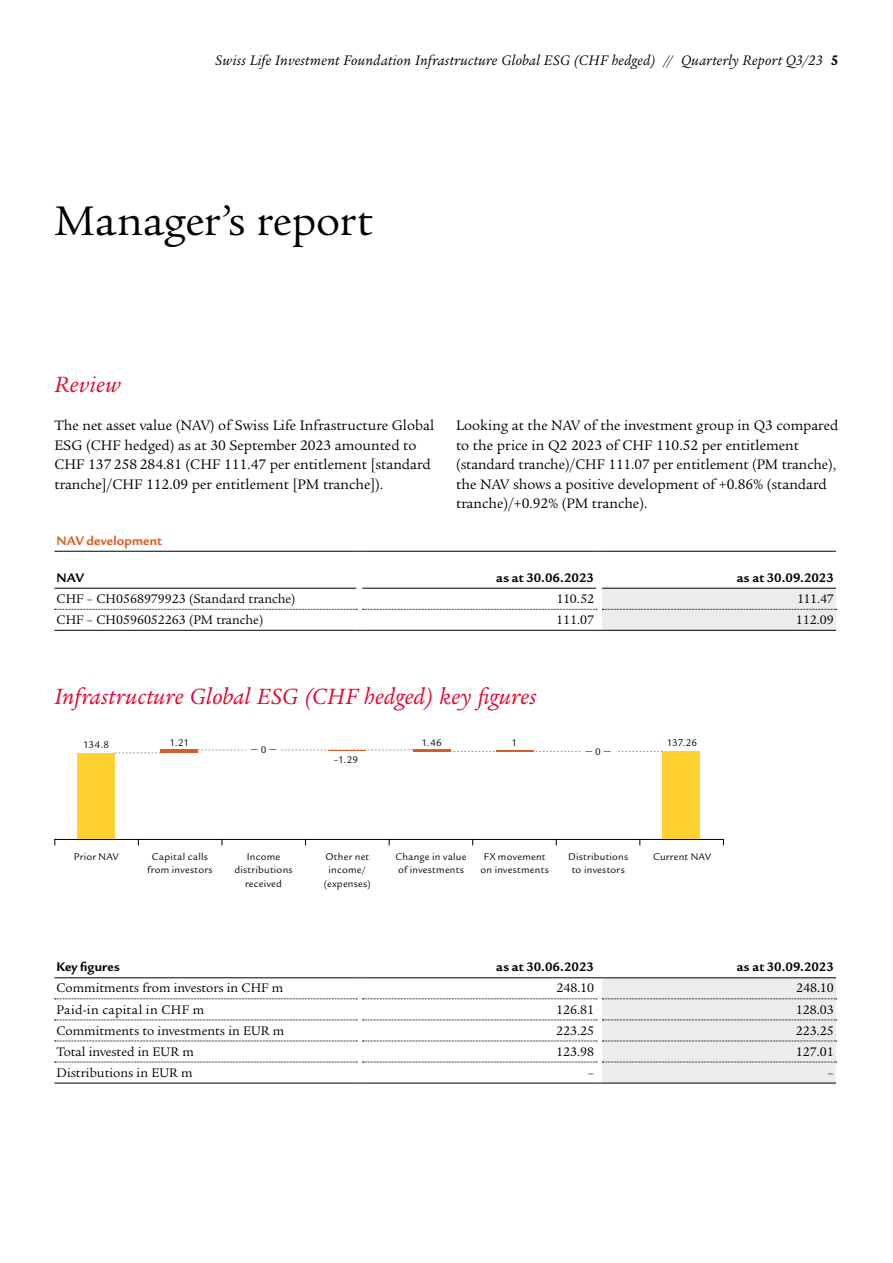
<style>
.page{position:relative;width:893px;height:1263px;background:#fff}
.page>*{position:absolute;margin:0;border:0;box-sizing:border-box;transform-origin:0 0}
.t1{font:45px "Legacy Serif ITC Pro";letter-spacing:-.01em;color:#000}
.t2{font:italic 24px "Legacy Serif ITC Pro";letter-spacing:.01em;color:#e4002b}
.Book_10_13pt_K{font:15px/19.5px "Legacy Serif ITC Pro";color:#000}
.t3{font:italic 15px "Legacy Serif ITC Pro";letter-spacing:.02em;color:#000}
.TabText_9_12{font:13.5px "Legacy Serif ITC Pro";color:#000}
.TabTitel_9_12_Kopf_Schwarz{font:700 13.5px "Legacy Sans ITC Pro";letter-spacing:.005em;color:#000}
.TabText_9_12-2{font:13.5px "Legacy Serif ITC Pro";letter-spacing:.035em;color:#000}
.TabTitel_9_12_Farbe{font:700 13.5px "Legacy Sans ITC Pro";letter-spacing:.015em;color:#da5b23}
.TabText_-_Zahlen{font:13.5px "Legacy Serif ITC Pro";letter-spacing:-.03em;color:#000}
.TabTitel_9_12{font:10.5px/13.5px "Legacy Sans ITC Pro";letter-spacing:.025em;color:#000;text-align:center}
.s1{font-weight:700;font-style:normal}
</style>
<div class="page">
<hr style="left:54px;top:977px;width:302px;height:1px;background:#000">
<hr style="left:54px;top:1082px;width:302px;height:1px;background:#000">
<svg style="left:55px;top:977px;width:782px;height:106px"></svg>
<hr style="left:54px;top:551px;width:302px;height:1px;background:#000">
<hr style="left:54px;top:630px;width:302px;height:1px;background:#000">
<svg style="left:55px;top:588px;width:782px;height:43px"></svg>
<hr style="left:362px;top:588px;width:234px;height:1px;background:#000">
<hr style="left:602px;top:588px;width:234px;height:1px;background:#000">
<hr style="left:54px;top:588px;width:302px;height:1px;background:#000">
<hr style="left:362px;top:551px;width:234px;height:1px;background:#000">
<hr style="left:602px;top:551px;width:234px;height:1px;background:#000">
<hr style="left:54px;top:839px;width:670px;height:1px;background:#000">
<div style="left:77px;top:753px;width:38px;height:86px;background:#ffd130"></div>
<div style="left:663px;top:751px;width:37px;height:88px;background:#ffd130"></div>
<svg style="left:198px;top:750px;width:215px;height:1px"></svg>
<svg style="left:115px;top:753px;width:46px;height:1px"></svg>
<div style="left:247px;top:746px;width:34px;height:8px;background:#fff"></div>
<hr style="left:328px;top:750px;width:38px;height:1px;background:#da5b23">
<hr style="left:413px;top:749px;width:37px;height:3px;background:#da5b23">
<hr style="left:161px;top:749px;width:37px;height:4px;background:#da5b23">
<svg style="left:450px;top:751px;width:213px;height:1px"></svg>
<div style="left:581px;top:747px;width:34px;height:8px;background:#fff"></div>
<hr style="left:496px;top:750px;width:37px;height:2px;background:#da5b23">
<p class="t3" style="left:215px;top:51px;width:625px">Swiss Life Investment Foundation Infrastructure Global ESG (CHF hedged) // Quarterly Report Q3/23 <span class="s1">5</span></p>
<p class="t1" style="left:54px;top:194px;width:320px">Manager’s report</p>
<h2 class="t2" style="left:54px;top:369px;width:68px">Review</h2>
<p class="Book_10_13pt_K" style="left:54px;top:416px;width:381px">The net asset value (NAV) of Swiss Life Infrastructure Global ESG (CHF hedged) as at 30 September 2023 amounted to CHF 137 258 284.81 (CHF 111.47 per entitlement [standard tranche]/CHF 112.09 per entitlement [PM tranche]).</p>
<p class="Book_10_13pt_K" style="left:456px;top:416px;width:384px">Looking at the NAV of the investment group in Q3 compared to the price in Q2 2023 of CHF 110.52 per entitlement (standard tranche)/CHF 111.07 per entitlement (PM tranche), the NAV shows a positive development of +0.86% (standard tranche)/+0.92% (PM tranche).</p>
<p class="TabTitel_9_12_Farbe" style="left:57px;top:533px;width:107px">NAV development</p>
<p class="TabTitel_9_12_Kopf_Schwarz" style="left:57px;top:570px;width:29px">NAV</p>
<p class="TabTitel_9_12_Kopf_Schwarz" style="left:496px;top:570px;width:99px">as at 30.06.2023</p>
<p class="TabTitel_9_12_Kopf_Schwarz" style="left:737px;top:570px;width:99px">as at 30.09.2023</p>
<p class="TabText_9_12" style="left:57px;top:590px;width:240px">CHF – CH0568979923 (Standard tranche)</p>
<p class="TabText_-_Zahlen" style="left:557px;top:590px;width:39px">110.52</p>
<p class="TabText_-_Zahlen" style="left:797px;top:590px;width:38px">111.47</p>
<p class="TabText_9_12" style="left:57px;top:611px;width:208px">CHF – CH0596052263 (PM tranche)</p>
<p class="TabText_9_12" style="left:556px;top:611px;width:39px">111.07</p>
<p class="TabText_9_12" style="left:796px;top:611px;width:39px">112.09</p>
<h2 class="t2" style="left:54px;top:681px;width:484px">Infrastructure Global ESG (CHF hedged) key figures</h2>
<p class="TabTitel_9_12" style="left:170px;top:736px;width:21px">1.21</p>
<p class="TabTitel_9_12" style="left:83px;top:738px;width:27px">134.8</p>
<p class="TabTitel_9_12" style="left:422px;top:736px;width:22px">1.46</p>
<p class="TabTitel_9_12" style="left:511px;top:736px;width:7px">1</p>
<p class="TabTitel_9_12" style="left:667px;top:736px;width:31px">137.26</p>
<p class="TabTitel_9_12" style="left:251px;top:743px;width:28px">— 0 —</p>
<p class="TabTitel_9_12" style="left:585px;top:745px;width:28px">— 0 —</p>
<p class="TabTitel_9_12" style="left:334px;top:753px;width:26px">–1.29</p>
<p class="TabTitel_9_12" style="left:74px;top:850px;width:46px">Prior NAV</p>
<p class="TabTitel_9_12" style="left:395px;top:850px;width:73px;text-align:left">Change in value of investments</p>
<p class="TabTitel_9_12" style="left:147px;top:850px;width:67px">Capital calls from investors</p>
<p class="TabTitel_9_12" style="left:480px;top:850px;width:70px">FX movement on investments</p>
<p class="TabTitel_9_12" style="left:234px;top:850px;width:60px">Income distributions received</p>
<p class="TabTitel_9_12" style="left:568px;top:850px;width:61px">Distributions to investors</p>
<p class="TabTitel_9_12" style="left:324px;top:850px;width:48px">Other net income/ (expenses)</p>
<p class="TabTitel_9_12" style="left:653px;top:850px;width:59px">Current NAV</p>
<p class="TabTitel_9_12_Kopf_Schwarz" style="left:57px;top:959px;width:65px">Key figures</p>
<p class="TabTitel_9_12_Kopf_Schwarz" style="left:496px;top:959px;width:99px">as at 30.06.2023</p>
<p class="TabTitel_9_12_Kopf_Schwarz" style="left:737px;top:959px;width:99px">as at 30.09.2023</p>
<p class="TabText_9_12" style="left:57px;top:980px;width:228px">Commitments from investors in CHF m</p>
<p class="TabText_9_12" style="left:556px;top:980px;width:39px">248.10</p>
<p class="TabText_9_12" style="left:796px;top:980px;width:39px">248.10</p>
<p class="TabText_9_12-2" style="left:57px;top:1001px;width:149px">Paid-in capital in CHF m</p>
<p class="TabText_9_12" style="left:556px;top:1001px;width:39px">126.81</p>
<p class="TabText_9_12" style="left:796px;top:1001px;width:39px">128.03</p>
<p class="TabText_9_12" style="left:57px;top:1022px;width:229px">Commitments to investments in EUR m</p>
<p class="TabText_9_12" style="left:556px;top:1022px;width:39px">223.25</p>
<p class="TabText_9_12" style="left:796px;top:1022px;width:39px">223.25</p>
<p class="TabText_9_12" style="left:57px;top:1043px;width:139px">Total invested in EUR m</p>
<p class="TabText_9_12" style="left:556px;top:1043px;width:39px">123.98</p>
<p class="TabText_9_12" style="left:796px;top:1043px;width:39px">127.01</p>
<p class="TabText_9_12" style="left:57px;top:1064px;width:138px">Distributions in EUR m</p>
<p class="TabText_9_12" style="left:588px;top:1064px;width:8px">–</p>
<p class="TabText_9_12" style="left:828px;top:1064px;width:8px">–</p>
</div>
